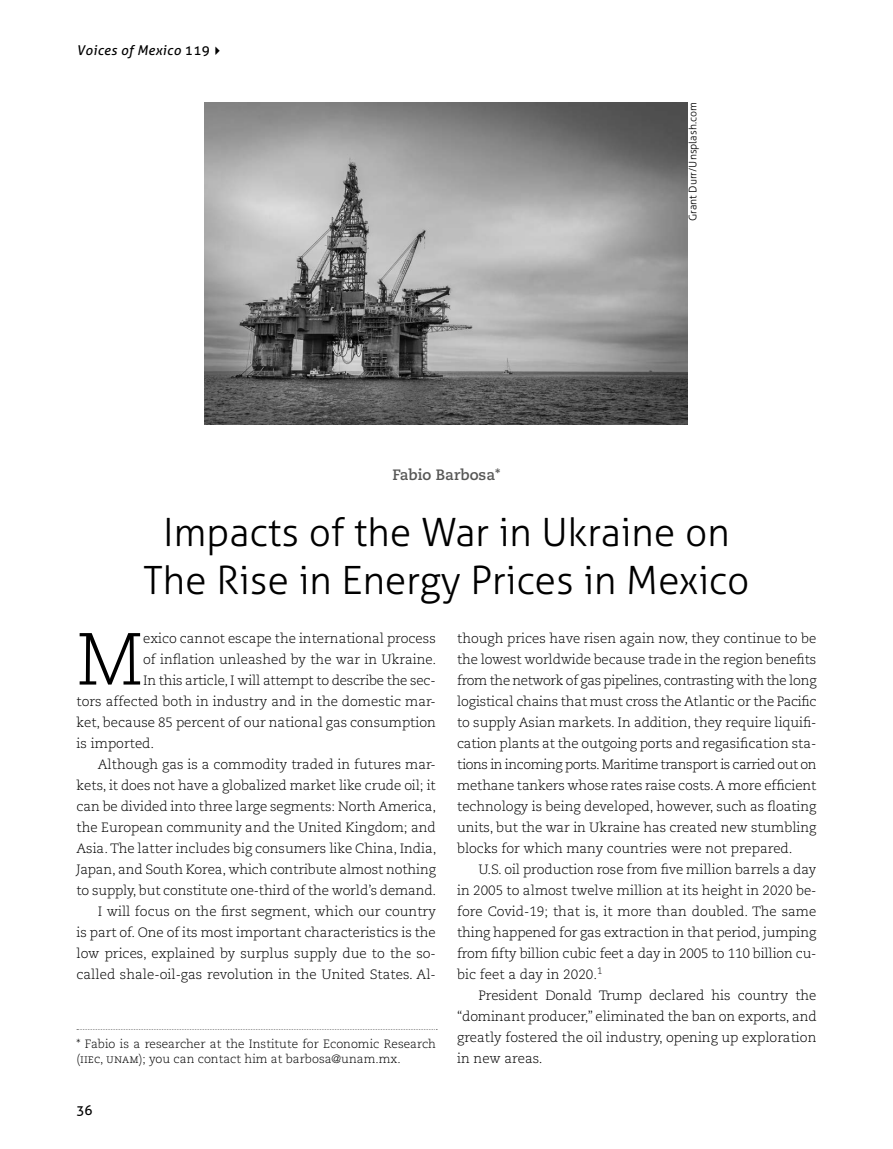
<style>
.page{position:relative;width:893px;height:1149px;background:#fff}
.page>*{position:absolute;margin:0;border:0;box-sizing:border-box;transform-origin:0 0}
.t1{font:300 73.5px "Caecilia LT Std";color:#000}
.t2{font:300 39px/48px "Aller";color:#000;text-align:center}
.t3{font:700 15px "Caecilia LT Std";color:#575756}
.t4{font:300 13.5px/21px "Caecilia LT Std";letter-spacing:-.005em;color:#000;text-align:justify}
.t5{font:italic 13.5px "Aller";letter-spacing:.03em;color:#000}
.t6{font:13.5px "Aller";color:#000}
.t7{font:300 12px/15px "Caecilia LT Std";color:#000}
.t8{font:300 10.5px "Aller";color:#000}
.s1{font-style:normal}
</style>
<div class="page">
<img style="left:205px;top:102px;width:482px;height:322px">
<p class="t5" style="left:77px;top:42px;width:149px">Voices of Mexico <span class="s1">119</span>✔</p>
<p class="t8" style="left:687px;top:221px;width:120px;rotate:-90deg">Grant Durr/Unsplash.com</p>
<p class="t3" style="left:392px;top:465px;width:110px">Fabio Barbosa*</p>
<h2 class="t2" style="left:143px;top:507px;width:607px">Impacts of the War in Ukraine on<br>The Rise in Energy Prices in Mexico</h2>
<h1 class="t1" style="left:77px;top:617px;width:68px">M</h1>
<p class="t4" style="left:143px;top:627px;width:294px">exico cannot escape the international process</p>
<p class="t4" style="left:143px;top:648px;width:295px">of inflation unleashed by the war in Ukraine.</p>
<p class="t4" style="left:143px;top:669px;width:294px">In this article, I will attempt to describe the sec-</p>
<p class="t4" style="left:77px;top:690px;width:361px">tors affected both in industry and in the domestic mar-</p>
<p class="t4" style="left:77px;top:711px;width:361px">ket, because 85 percent of our national gas consumption</p>
<p class="t4" style="left:77px;top:732px;width:79px">is imported.</p>
<p class="t4" style="left:98px;top:753px;width:340px">Although gas is a commodity traded in futures mar-</p>
<p class="t4" style="left:77px;top:774px;width:361px">kets, it does not have a globalized market like crude oil; it</p>
<p class="t4" style="left:77px;top:795px;width:361px">can be divided into three large segments: North America,</p>
<p class="t4" style="left:77px;top:816px;width:361px">the European community and the United Kingdom; and</p>
<p class="t4" style="left:77px;top:837px;width:362px">Asia. The latter includes big consumers like China, India,</p>
<p class="t4" style="left:77px;top:858px;width:361px">Japan, and South Korea, which contribute almost nothing</p>
<p class="t4" style="left:77px;top:879px;width:361px">to supply, but constitute one-third of the world’s demand.</p>
<p class="t4" style="left:98px;top:900px;width:340px">I will focus on the first segment, which our country</p>
<p class="t4" style="left:77px;top:921px;width:361px">is part of. One of its most important characteristics is the</p>
<p class="t4" style="left:77px;top:942px;width:361px">low prices, explained by surplus supply due to the so-</p>
<p class="t4" style="left:77px;top:963px;width:361px">called shale-oil-gas revolution in the United States. Al-</p>
<p class="t7" style="left:77px;top:1035px;width:361px">* Fabio is a researcher at the Institute for Economic Research (iiec, unam); you can contact him at barbosa@unam.mx.</p>
<p class="t6" style="left:77px;top:1101px;width:18px">36</p>
<p class="t4" style="left:457px;top:627px;width:361px">though prices have risen again now, they continue to be the lowest worldwide because trade in the region benefits from the network of gas pipelines, contrasting with the long logistical chains that must cross the Atlantic or the Pacific to supply Asian markets. In addition, they require liquifi&shy;cation plants at the outgoing ports and regasification sta&shy;tions in incoming ports. Maritime transport is carried out on methane tankers whose rates raise costs. A more efficient technology is being developed, however, such as floating units, but the war in Ukraine has created new stumbling blocks for which many countries were not prepared.</p>
<p class="t4" style="left:457px;top:858px;width:361px;text-indent:21px">U.S. oil production rose from five million barrels a day in 2005 to almost twelve million at its height in 2020 be&shy;fore Covid-19; that is, it more than doubled. The same thing happened for gas extraction in that period, jumping from fifty billion cubic feet a day in 2005 to 110 billion cu&shy;bic feet a day in 2020.<sup>1</sup></p>
<p class="t4" style="left:457px;top:984px;width:361px;text-indent:21px">President Donald Trump declared his country the “dominant producer,” eliminated the ban on exports, and greatly fostered the oil industry, opening up exploration in new areas.</p>
</div>
